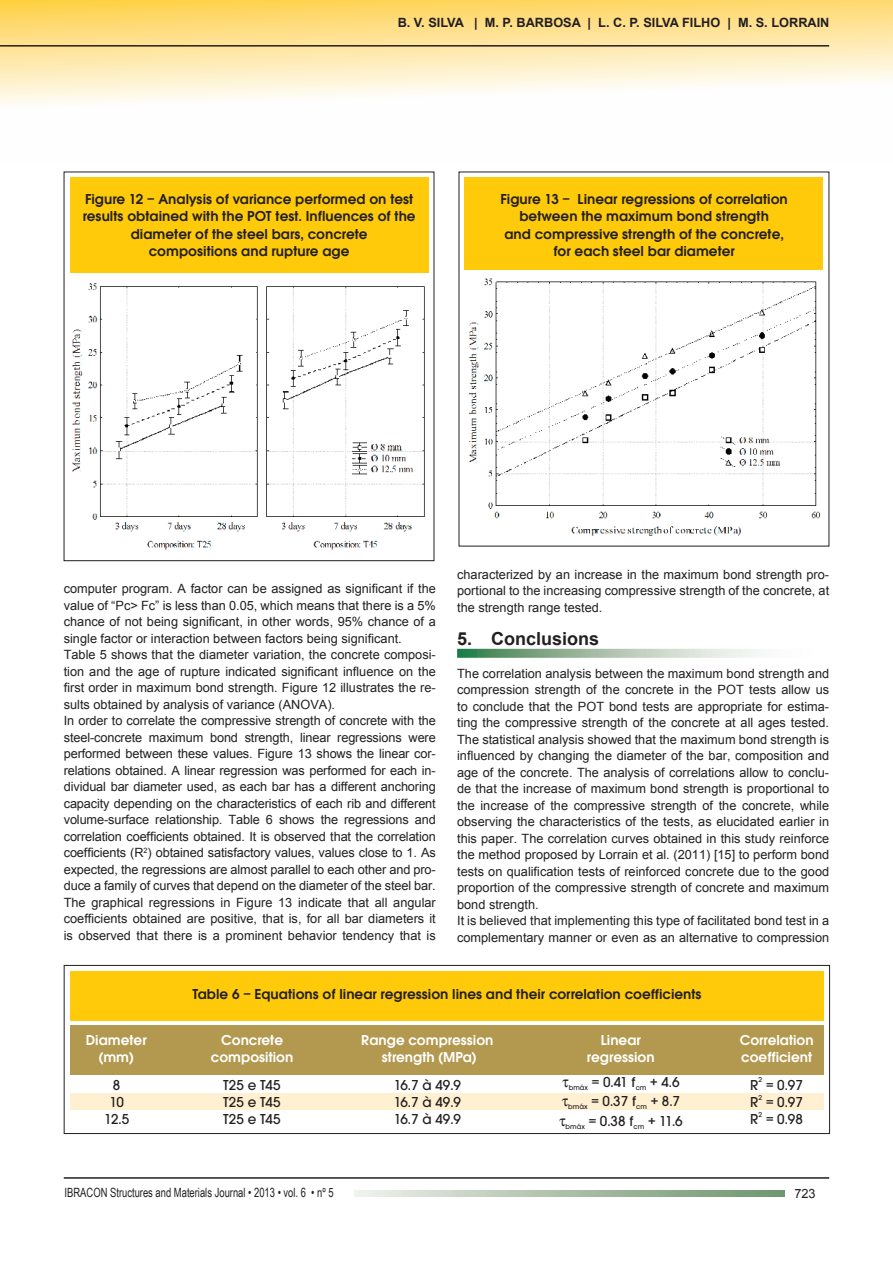
<style>
.page{position:relative;width:893px;height:1263px;background:#fff}
.page>*{position:absolute;margin:0;border:0;box-sizing:border-box;transform-origin:0 0}
.t1{font:700 18px "Arial";color:#231f20}
.t2{font:600 15px/17.5px "Avant Garde ITC";color:#231f20;text-align:center}
.t3{font:15px/17.4px "Avant Garde Md ITC";color:#231f20;text-align:justify}
.t4{font:600 15px/17.5px "Avant Garde ITC";color:#fff;text-align:center}
.t5{font:12.75px/16.5px "Arial";color:#231f20}
.t6{font:12.75px "Arial Narrow";color:#231f20;scale:.9 1}
.t7{font:700 12.75px "Arial";color:#231f20}
.t8{font:7.5px "Avant Garde Md ITC";color:#231f20}
</style>
<div class="page">
<svg style="left:0;top:0;width:893px;height:105px"></svg>
<hr style="left:64px;top:1177px;width:765px;height:2px;background:#231f20">
<hr style="left:0;top:45px;width:829px;height:2px;background:#231f20">
<svg style="left:354px;top:1190px;width:431px;height:6px;background:#acc0aa"></svg>
<svg style="left:457px;top:649px;width:300px;height:9px;background:#a4c0a9"></svg>
<div style="left:70px;top:177px;width:358px;height:96px;background:#feca0a"></div>
<img style="left:72px;top:283px;width:353px;height:267px">
<div style="left:64px;top:965px;width:766px;height:169px;border:1px solid #231f20"></div>
<div style="left:70px;top:1093px;width:753px;height:17px;background:#fef0d0"></div>
<div style="left:70px;top:971px;width:753px;height:49px;background:#feca0a"></div>
<div style="left:70px;top:1025px;width:753px;height:49px;background:#b39950"></div>
<div style="left:464px;top:177px;width:359px;height:93px;background:#feca0a"></div>
<img style="left:468px;top:278px;width:353px;height:258px">
<p class="t7" style="left:398px;top:15px;width:433px">B. V. SILVA | M. P. BARBOSA | L. C. P. SILVA FILHO | M. S. LORRAIN</p>
<p class="t2" style="left:83px;top:190px;width:334px">Figure 12 – Analysis of variance performed on test results obtained with the POT test. Influences of the diameter of the steel bars, concrete<br>compositions and rupture age</p>
<p class="t2" style="left:500px;top:190px;width:289px">Figure 13 – Linear regressions of correlation between the maximum bond strength<br>and compressive strength of the concrete, for each steel bar diameter</p>
<p class="t5" style="left:64px;top:580px;width:374px">computer program. A factor can be assigned as significant if the value of “Pc&gt; Fc” is less than 0.05, which means that there is a 5% chance of not being significant, in other words, 95% chance of a single factor or interaction between factors being significant.<br>Table 5 shows that the diameter variation, the concrete composi&shy;tion and the age of rupture indicated significant influence on the first order in maximum bond strength. Figure 12 illustrates the re&shy;sults obtained by analysis of variance (ANOVA).<br>In order to correlate the compressive strength of concrete with the steel-concrete maximum bond strength, linear regressions were performed between these values. Figure 13 shows the linear cor&shy;relations obtained. A linear regression was performed for each in&shy;dividual bar diameter used, as each bar has a different anchoring capacity depending on the characteristics of each rib and different volume-surface relationship. Table 6 shows the regressions and correlation coefficients obtained. It is observed that the correlation coefficients (R<sup>2</sup>) obtained satisfactory values, values close to 1. As expected, the regressions are almost parallel to each other and pro&shy;duce a family of curves that depend on the diameter of the steel bar.<br>The graphical regressions in Figure 13 indicate that all angular coefficients obtained are positive, that is, for all bar diameters it is observed that there is a prominent behavior tendency that is</p>
<p class="t5" style="left:457px;top:566px;width:374px;text-align:justify">characterized by an increase in the maximum bond strength pro&shy;portional to the increasing compressive strength of the concrete, at the strength range tested.</p>
<h1 class="t1" style="left:457px;top:626px;width:144px">5. Conclusions</h1>
<p class="t5" style="left:457px;top:665px;width:374px">The correlation analysis between the maximum bond strength and compression strength of the concrete in the POT tests allow us to conclude that the POT bond tests are appropriate for estima&shy;ting the compressive strength of the concrete at all ages tested.<br>The statistical analysis showed that the maximum bond strength is influenced by changing the diameter of the bar, composition and age of the concrete. The analysis of correlations allow to conclu&shy;de that the increase of maximum bond strength is proportional to the increase of the compressive strength of the concrete, while observing the characteristics of the tests, as elucidated earlier in this paper. The correlation curves obtained in this study reinforce the method proposed by Lorrain et al. (2011) [15] to perform bond tests on qualification tests of reinforced concrete due to the good proportion of the compressive strength of concrete and maximum bond strength.<br>It is believed that implementing this type of facilitated bond test in a complementary manner or even as an alternative to compression</p>
<p class="t2" style="left:192px;top:985px;width:511px">Table 6 – Equations of linear regression lines and their correlation coefficients</p>
<p class="t4" style="left:86px;top:1031px;width:62px">Diameter (mm)</p>
<p class="t4" style="left:211px;top:1031px;width:84px">Concrete composition</p>
<p class="t4" style="left:361px;top:1031px;width:134px">Range compression strength (MPa)</p>
<p class="t4" style="left:587px;top:1031px;width:69px">Linear regression</p>
<p class="t4" style="left:740px;top:1031px;width:75px;text-align:left">Correlation coefficient</p>
<p class="t3" style="left:104px;top:1076px;width:26px;text-align:center">8<br>10<br>12.5</p>
<p class="t3" style="left:223px;top:1076px;width:59px">T25 e T45<br>T25 e T45<br>T25 e T45</p>
<p class="t3" style="left:394px;top:1076px;width:69px">16.7 à 49.9<br>16.7 à 49.9<br>16.7 à 49.9</p>
<p class="t3" style="left:562px;top:1073px;width:119px">▼<sub>bmáx</sub> = 0.41 f<sub>cm</sub> + 4.6</p>
<p class="t8" style="left:758px;top:1075px;width:5px">2</p>
<p class="t3" style="left:750px;top:1076px;width:54px">R = 0.97</p>
<p class="t8" style="left:758px;top:1093px;width:5px">2</p>
<p class="t3" style="left:750px;top:1093px;width:54px">R = 0.97</p>
<p class="t8" style="left:758px;top:1110px;width:5px">2</p>
<p class="t3" style="left:750px;top:1111px;width:54px">R = 0.98</p>
<p class="t3" style="left:562px;top:1092px;width:120px">▼<sub>bmáx</sub> = 0.37 f<sub>cm</sub> + 8.7</p>
<p class="t3" style="left:559px;top:1112px;width:125px">▼<sub>bmáx</sub> = 0.38 f<sub>cm</sub> + 11.6</p>
<p class="t6" style="left:65px;top:1183px;width:300px">IBRACON Structures and Materials Journal • 2013 • vol. 6 • nº 5</p>
<p class="t5" style="left:794px;top:1185px;width:23px">723</p>
</div>
